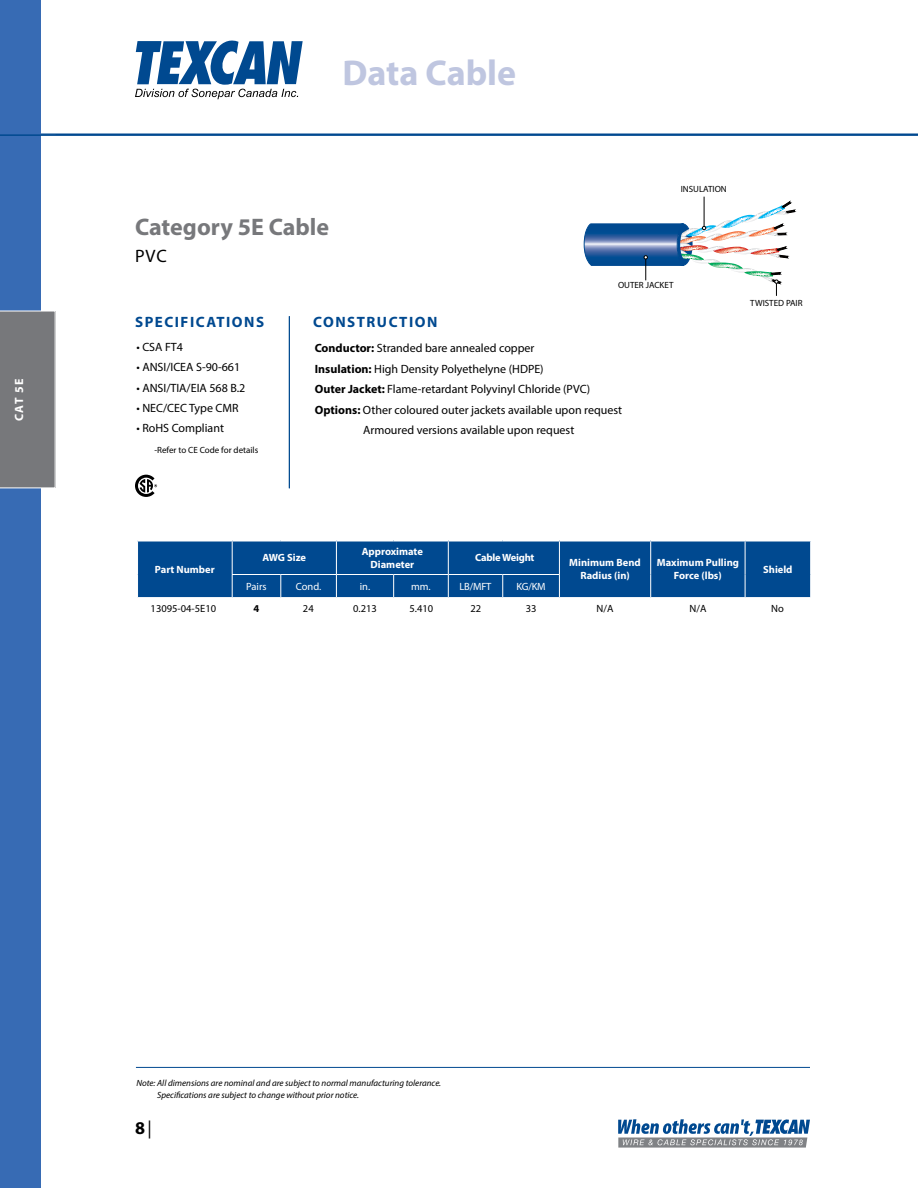
<style>
.page{position:relative;width:918px;height:1188px;background:#fff}
.page>*{position:absolute;margin:0;border:0;box-sizing:border-box;transform-origin:0 0}
.t1{font:700 36px "Myriad Pro";color:#bfc6e0}
.t2{font:700 24px "Myriad Pro";color:#77787b}
.t3{font:18px "Myriad Pro";color:#000}
.t4{font:700 18px "Myriad Pro";color:#000}
.t5{font:700 15px "Myriad Pro";letter-spacing:.1em;color:#004990}
.t6{font:12px "Myriad Pro";color:#000}
.t7{font:700 12px "Myriad Pro";color:#fff}
.t8{font:700 10.5px/12.8px "Myriad Pro";color:#fff;text-align:center}
.t9{font:10.5px "Myriad Pro";color:#000}
.t10{font:10.5px "Myriad Pro";letter-spacing:-.005em;color:#fff}
.t11{font:700 10.5px "Myriad Pro";letter-spacing:-.02em;color:#fff}
.t12{font:700 10.5px "Myriad Pro";color:#000}
.t13{font:italic 9px/12px "Myriad Pro";color:#000}
.t14{font:9px "Myriad MM 400 wt 700 wd";color:#000}
.t15{font:9px "Myriad Pro";color:#000}
.s1{font-weight:700}
.s2{font-weight:400}
</style>
<div class="page">
<svg style="left:135px;top:41px;width:168px;height:58px"></svg>
<svg style="left:618px;top:1119px;width:192px;height:29px"></svg>
<div style="left:0;top:0;width:40px;height:1188px;background:#376bb4"></div>
<hr style="left:0;top:134px;width:918px;height:2px;background:#004990">
<hr style="left:136px;top:1067px;width:674px;height:1px;background:#004990">
<hr style="left:289px;top:316px;width:1px;height:172px;background:#004990">
<svg style="left:135px;top:475px;width:22px;height:22px"></svg>
<hr style="left:704px;top:197px;width:1px;height:31px;background:#000">
<svg style="left:583px;top:202px;width:212px;height:94px"></svg>
<div style="left:137px;top:542px;width:674px;height:55px;background:#004990"></div>
<svg style="left:137px;top:540px;width:95px;height:2px"></svg>
<svg style="left:232px;top:540px;width:49px;height:2px"></svg>
<svg style="left:281px;top:541px;width:55px;height:1px"></svg>
<svg style="left:336px;top:540px;width:58px;height:2px"></svg>
<svg style="left:394px;top:541px;width:54px;height:1px"></svg>
<svg style="left:448px;top:540px;width:55px;height:2px"></svg>
<svg style="left:503px;top:541px;width:56px;height:1px"></svg>
<svg style="left:559px;top:540px;width:92px;height:2px"></svg>
<svg style="left:651px;top:541px;width:94px;height:1px"></svg>
<svg style="left:745px;top:540px;width:66px;height:2px"></svg>
<svg style="left:0;top:135px;width:56px;height:1053px"></svg>
<div style="left:14px;top:312px;width:36px;height:175px;background:#77787b"></div>
<p class="t7" style="left:11px;top:421px;width:44px;rotate:-90deg">CAT 5E</p>
<p class="t7" style="left:19px;top:406px;width:9px;rotate:-90deg">A</p>
<h1 class="t1" style="left:342px;top:49px;width:175px">Data Cable</h1>
<h2 class="t2" style="left:135px;top:211px;width:196px">Category 5E Cable</h2>
<h3 class="t3" style="left:135px;top:245px;width:33px">PVC</h3>
<p class="t5" style="left:135px;top:312px;width:131px">SPECIFICATIONS</p>
<p class="t5" style="left:313px;top:312px;width:126px">CONSTRUCTION</p>
<p class="t14" style="left:681px;top:184px;width:48px">INSULATION</p>
<p class="t14" style="left:618px;top:279px;width:57px">OUTER JACKET</p>
<p class="t6" style="left:136px;top:339px;width:48px">• CSA FT4</p>
<p class="t6" style="left:136px;top:360px;width:105px">• ANSI/ICEA S-90-661</p>
<p class="t6" style="left:136px;top:380px;width:111px">• ANSI/TIA/EIA 568 B.2</p>
<p class="t6" style="left:136px;top:401px;width:104px">• NEC/CEC Type CMR</p>
<p class="t6" style="left:136px;top:421px;width:89px">• RoHS Compliant</p>
<p class="t15" style="left:154px;top:444px;width:105px">-Refer to CE Code for details</p>
<p class="t6" style="left:315px;top:341px;width:221px"><span class="s1">Conductor:</span> Stranded bare annealed copper</p>
<p class="t6" style="left:315px;top:361px;width:230px"><span class="s1">Insulation:</span> High Density Polyethelyne (HDPE)</p>
<p class="t6" style="left:315px;top:382px;width:277px"><span class="s1">Outer Jacket:</span> Flame-retardant Polyvinyl Chloride (PVC)</p>
<p class="t6" style="left:315px;top:402px;width:309px"><span class="s1">Options:</span> Other coloured outer jackets available upon request</p>
<p class="t6" style="left:363px;top:423px;width:213px">Armoured versions available upon request</p>
<p class="t14" style="left:750px;top:298px;width:54px">TWISTED PAIR</p>
<p class="t8" style="left:155px;top:562px;width:61px">Part Number</p>
<p class="t8" style="left:262px;top:551px;width:45px">AWG Size</p>
<p class="t8" style="left:362px;top:545px;width:63px">Approximate<br>Diameter</p>
<p class="t11" style="left:475px;top:551px;width:61px">Cable Weight</p>
<p class="t10" style="left:246px;top:580px;width:22px">Pairs</p>
<p class="t10" style="left:296px;top:580px;width:27px">Cond.</p>
<p class="t10" style="left:360px;top:580px;width:12px">in.</p>
<p class="t10" style="left:411px;top:580px;width:21px">mm.</p>
<p class="t10" style="left:460px;top:580px;width:33px">LB/MFT</p>
<p class="t10" style="left:516px;top:580px;width:31px">KG/KM</p>
<p class="t8" style="left:569px;top:556px;width:73px">Minimum Bend<br>Radius (in)</p>
<p class="t8" style="left:657px;top:556px;width:84px">Maximum Pulling<br>Force (lbs)</p>
<p class="t8" style="left:763px;top:562px;width:31px">Shield</p>
<p class="t9" style="left:151px;top:602px;width:67px">13095-04-5E10</p>
<p class="t12" style="left:254px;top:602px;width:7px">4</p>
<p class="t9" style="left:303px;top:602px;width:12px">24</p>
<p class="t9" style="left:353px;top:602px;width:25px">0.213</p>
<p class="t9" style="left:410px;top:602px;width:25px">5.410</p>
<p class="t9" style="left:471px;top:602px;width:12px">22</p>
<p class="t9" style="left:526px;top:602px;width:12px">33</p>
<p class="t9" style="left:597px;top:602px;width:18px">N/A</p>
<p class="t9" style="left:689px;top:602px;width:18px">N/A</p>
<p class="t9" style="left:771px;top:602px;width:14px">No</p>
<p class="t13" style="left:157px;top:1077px;width:286px;text-indent:-21px">Note: All dimensions are nominal and are subject to normal manufacturing tolerance.<br>Specifications are subject to change without prior notice.</p>
<h3 class="t4" style="left:135px;top:1116px;width:18px">8<span class="s2">|</span></h3>
</div>
